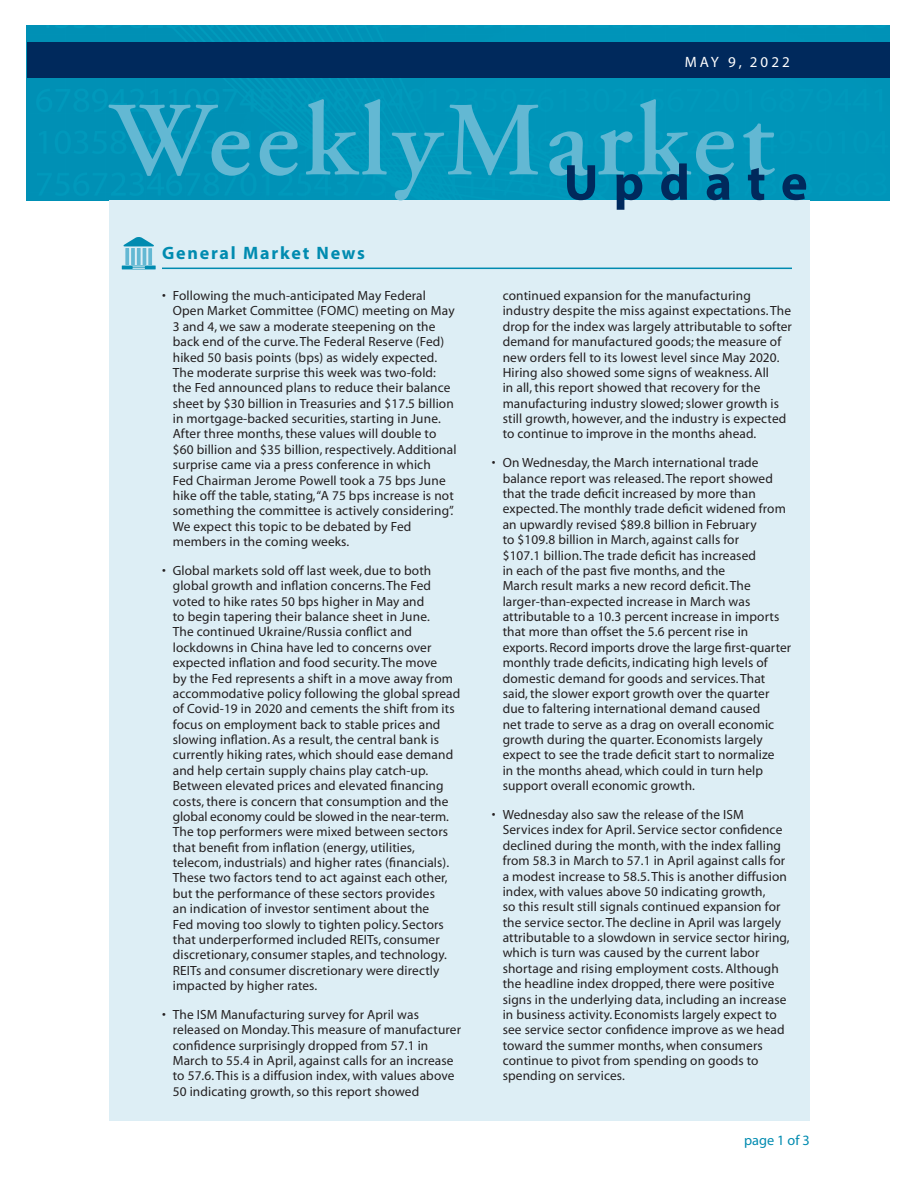
<style>
.page{position:relative;width:918px;height:1188px;background:#fff}
.page>*{position:absolute;margin:0;border:0;box-sizing:border-box;transform-origin:0 0}
.t1{font:600 105px "Adobe Garamond";letter-spacing:.05em;color:#63b8d3}
.t2{font:700 51px "Myriad";letter-spacing:.295em;color:#00295c}
.Headline_A{font:700 18px "Myriad";letter-spacing:.1em;color:#008bb0}
.t3{font:15px "Myriad";letter-spacing:.2em;color:#fff}
.t4{font:14.25px "Myriad";color:#008bb0}
.t5{font:13.35px/15.3px "Myriad";letter-spacing:.01em;color:#231f20}
</style>
<div class="page">
<div style="left:27px;top:26px;width:863px;height:174px;background:#0095b9"></div>
<div style="left:109px;top:200px;width:701px;height:921px;background:#ddeef5"></div>
<svg style="left:125px;top:248px;width:4px;height:17px"></svg>
<hr style="left:131px;top:248px;width:4px;height:17px;background:#6abbd5">
<hr style="left:143px;top:248px;width:3px;height:17px;background:#63b8d3">
<svg style="left:137px;top:248px;width:4px;height:17px"></svg>
<svg style="left:148px;top:248px;width:4px;height:17px"></svg>
<svg style="left:123px;top:237px;width:31px;height:9px"></svg>
<hr style="left:122px;top:266px;width:34px;height:3px;background:#008bb0">
<svg style="left:123px;top:266px;width:32px;height:4px"></svg>
<hr style="left:162px;top:268px;width:630px;height:1px;background:#008bb0">
<div style="left:27px;top:43px;width:863px;height:35px;background:#00295c"></div>
<p class="t3" style="left:685px;top:54px;width:106px">MAY 9, 2022</p>
<p class="t1" style="left:111px;top:83px;width:665px">WeeklyMarket</p>
<p class="t2" style="left:564px;top:156px;width:246px">Update</p>
<p class="Headline_A" style="left:162px;top:244px;width:205px">General Market News</p>
<p class="t5" style="left:173px;top:289px;width:285px;text-indent:-11px">• Following the much-anticipated May Federal Open Market Committee (FOMC) meeting on May 3 and 4, we saw a moderate steepening on the back end of the curve. The Federal Reserve (Fed) hiked 50 basis points (bps) as widely expected.<br>The moderate surprise this week was two-fold: the Fed announced plans to reduce their balance sheet by $30 billion in Treasuries and $17.5 billion in mortgage-backed securities, starting in June.<br>After three months, these values will double to $60 billion and $35 billion, respectively. Additional surprise came via a press conference in which<br>Fed Chairman Jerome Powell took a 75 bps June hike off the table, stating, “A 75 bps increase is not something the committee is actively considering”.<br>We expect this topic to be debated by Fed members in the coming weeks.</p>
<p class="t5" style="left:173px;top:563px;width:289px;text-indent:-11px">• Global markets sold off last week, due to both global growth and inflation concerns. The Fed voted to hike rates 50 bps higher in May and<br>to begin tapering their balance sheet in June.<br>The continued Ukraine/Russia conflict and lockdowns in China have led to concerns over expected inflation and food security. The move<br>by the Fed represents a shift in a move away from accommodative policy following the global spread of Covid-19 in 2020 and cements the shift from its focus on employment back to stable prices and slowing inflation. As a result, the central bank is currently hiking rates, which should ease demand and help certain supply chains play catch-up.<br>Between elevated prices and elevated financing costs, there is concern that consumption and the global economy could be slowed in the near-term.<br>The top performers were mixed between sectors that benefit from inflation (energy, utilities, telecom, industrials) and higher rates (financials).<br>These two factors tend to act against each other, but the performance of these sectors provides<br>an indication of investor sentiment about the<br>Fed moving too slowly to tighten policy. Sectors that underperformed included REITs, consumer discretionary, consumer staples, and technology.<br>REITs and consumer discretionary were directly impacted by higher rates.</p>
<p class="t5" style="left:173px;top:1007px;width:290px;text-indent:-11px">• The ISM Manufacturing survey for April was released on Monday. This measure of manufacturer confidence surprisingly dropped from 57.1 in March to 55.4 in April, against calls for an increase to 57.6. This is a diffusion index, with values above 50 indicating growth, so this report showed</p>
<p class="t5" style="left:503px;top:289px;width:291px">continued expansion for the manufacturing industry despite the miss against expectations. The drop for the index was largely attributable to softer demand for manufactured goods; the measure of new orders fell to its lowest level since May 2020.<br>Hiring also showed some signs of weakness. All<br>in all, this report showed that recovery for the manufacturing industry slowed; slower growth is still growth, however, and the industry is expected to continue to improve in the months ahead.</p>
<p class="t5" style="left:503px;top:456px;width:290px;text-indent:-11px">• On Wednesday, the March international trade balance report was released. The report showed that the trade deficit increased by more than expected. The monthly trade deficit widened from an upwardly revised $89.8 billion in February<br>to $109.8 billion in March, against calls for<br>$107.1 billion. The trade deficit has increased<br>in each of the past five months, and the<br>March result marks a new record deficit. The larger-than-expected increase in March was attributable to a 10.3 percent increase in imports that more than offset the 5.6 percent rise in exports. Record imports drove the large first-quarter monthly trade deficits, indicating high levels of domestic demand for goods and services. That said, the slower export growth over the quarter due to faltering international demand caused<br>net trade to serve as a drag on overall economic growth during the quarter. Economists largely expect to see the trade deficit start to normalize<br>in the months ahead, which could in turn help support overall economic growth.</p>
<p class="t5" style="left:503px;top:808px;width:288px;text-indent:-11px">• Wednesday also saw the release of the ISM Services index for April. Service sector confidence declined during the month, with the index falling from 58.3 in March to 57.1 in April against calls for a modest increase to 58.5. This is another diffusion index, with values above 50 indicating growth,<br>so this result still signals continued expansion for the service sector. The decline in April was largely attributable to a slowdown in service sector hiring, which is turn was caused by the current labor shortage and rising employment costs. Although the headline index dropped, there were positive signs in the underlying data, including an increase in business activity. Economists largely expect to see service sector confidence improve as we head toward the summer months, when consumers continue to pivot from spending on goods to spending on services.</p>
<p class="t4" style="left:744px;top:1133px;width:67px">page 1 of 3</p>
</div>
